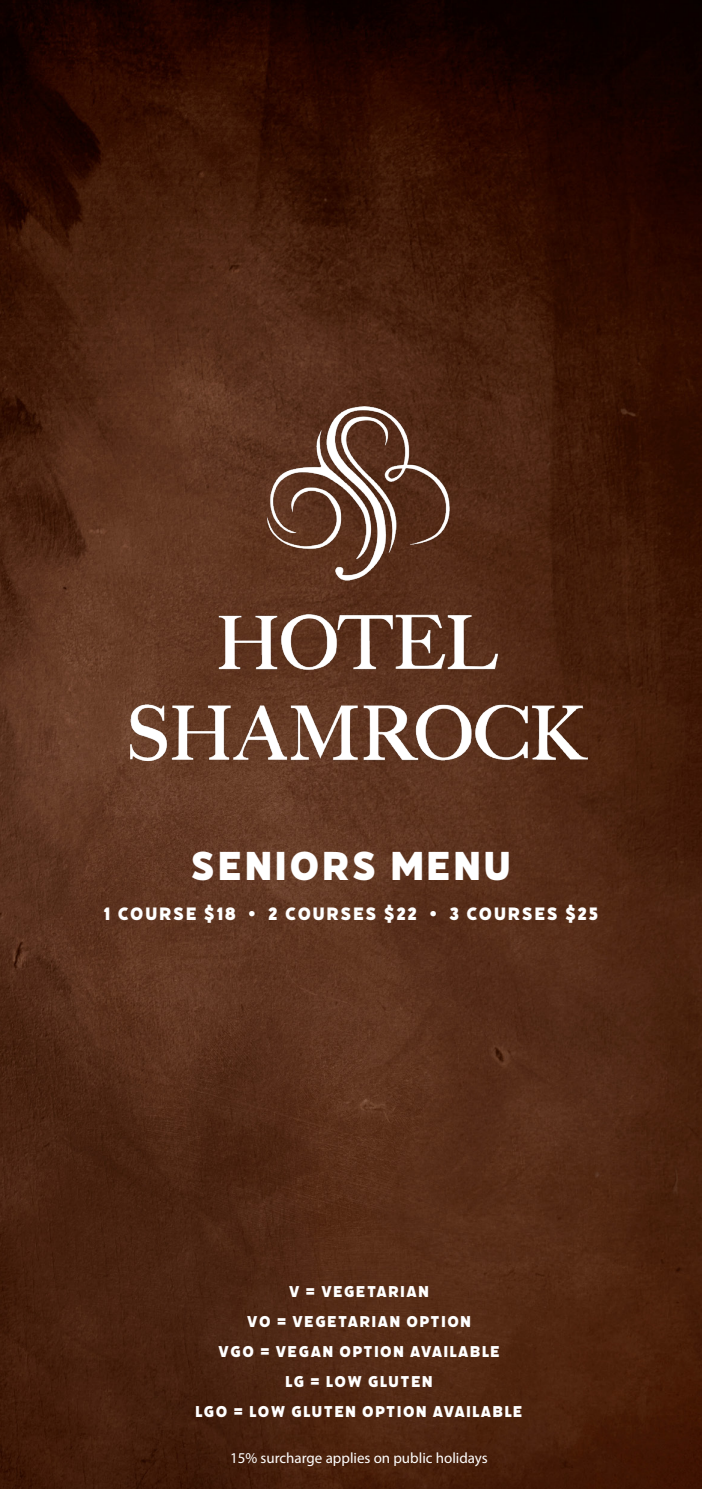
<style>
.page{position:relative;width:702px;height:1489px;background:#fff}
.page>*{position:absolute;margin:0;border:0;box-sizing:border-box;transform-origin:0 0}
.t1{font:45px "Filicudi Solid";letter-spacing:.04em;color:#fff}
.t2{font:20px "Filicudi Solid";letter-spacing:.07em;color:#fff}
.t3{font:17.5px "Filicudi Solid";letter-spacing:.06em;color:#fff}
.t4{font:15px "Myriad Pro";color:#fff}
</style>
<div class="page">
<img style="left:0;top:0;width:702px;height:1488px">
<img style="left:130px;top:407px;width:457px;height:354px">
<p class="t1" style="left:190px;top:839px;width:322px">SENIORS MENU</p>
<p class="t2" style="left:103px;top:901px;width:496px">1 COURSE $18 • 2 COURSES $22 • 3 COURSES $25</p>
<p class="t3" style="left:289px;top:1280px;width:140px">V = VEGETARIAN</p>
<p class="t3" style="left:247px;top:1310px;width:205px">VO = VEGETARIAN OPTION</p>
<p class="t3" style="left:218px;top:1340px;width:167px">VGO = VEGAN OPTION</p>
<p class="t3" style="left:410px;top:1340px;width:89px">AVAILABLE</p>
<p class="t3" style="left:285px;top:1370px;width:137px">LG = LOW GLUTEN</p>
<p class="t3" style="left:195px;top:1400px;width:212px">LGO = LOW GLUTEN OPTION</p>
<p class="t3" style="left:432px;top:1400px;width:89px">AVAILABLE</p>
<p class="t4" style="left:230px;top:1448px;width:259px">15% surcharge applies on public holidays</p>
</div>
